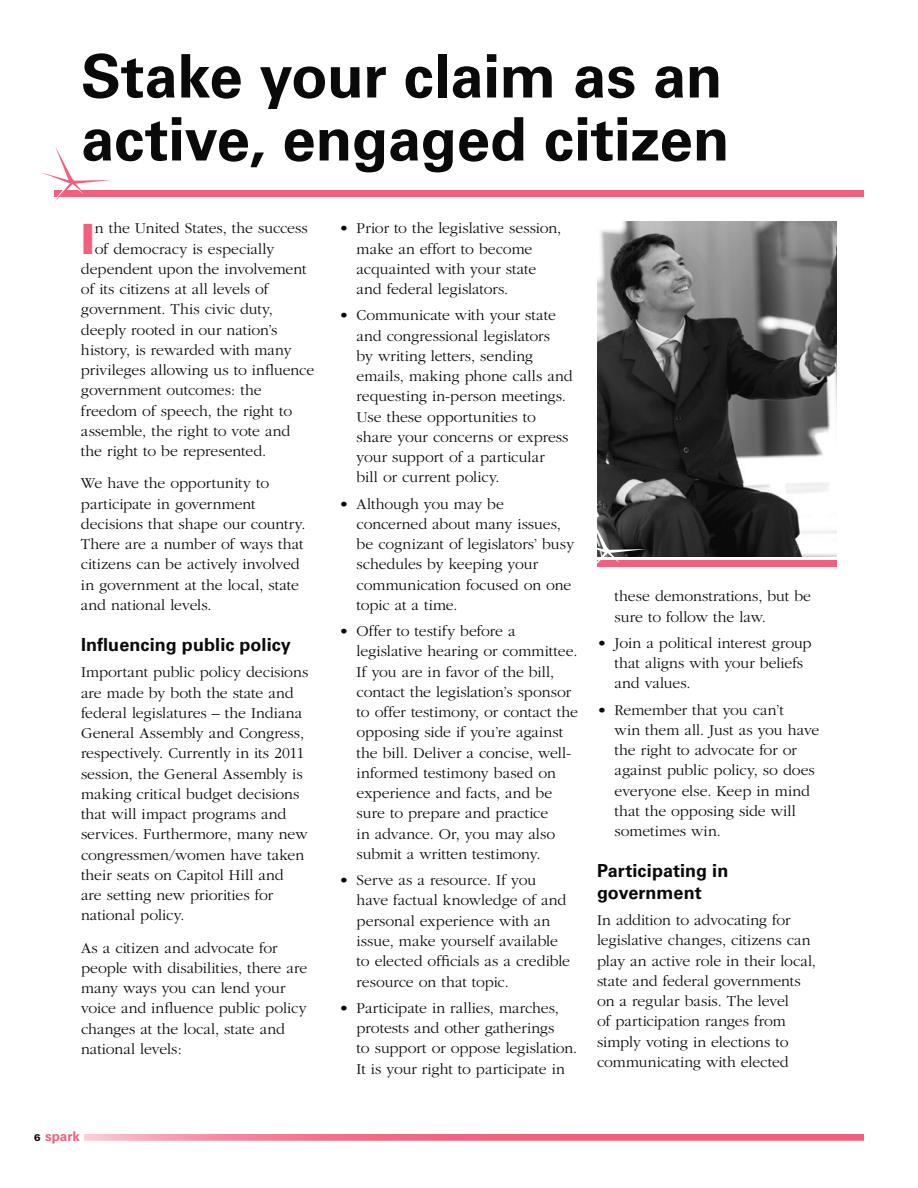
<style>
.page{position:relative;width:918px;height:1188px;background:#fff}
.page>*{position:absolute;margin:0;border:0;box-sizing:border-box;transform-origin:0 0}
.t1{font:700 60px/63px "Univers";letter-spacing:-.005em;color:#0b0a0b}
.t2{font:900 41.7px "Univers";color:#f1607c}
.t3{font:700 18px/21.8px "Univers";letter-spacing:.005em;color:#0b0a0b}
.t4{font:300 15.75px/20.2px "Garamond";color:#0b0a0b}
.t5{font:700 13.5px "Univers";letter-spacing:-.005em;color:#f1607c}
.s1{font-weight:900;font-size:9.75px;color:#0b0a0b}
</style>
<div class="page">
<div style="left:54px;top:190px;width:810px;height:7px;background:#f1607c"></div>
<svg style="left:42px;top:147px;width:68px;height:55px"></svg>
<img style="left:597px;top:222px;width:240px;height:335px">
<div style="left:597px;top:560px;width:240px;height:7px;background:#f1607c"></div>
<svg style="left:597px;top:515px;width:49px;height:49px"></svg>
<svg style="left:84px;top:1134px;width:780px;height:7px;background:#f2778f"></svg>
<h1 class="t1" style="left:81px;top:45px;width:650px">Stake your claim as an active, engaged citizen</h1>
<h2 class="t2" style="left:81px;top:212px;width:15px">I</h2>
<p class="t4" style="left:95px;top:218px;width:214px">n the United States, the success</p>
<p class="t4" style="left:95px;top:239px;width:181px">of democracy is especially</p>
<p class="t4" style="left:81px;top:259px;width:227px">dependent upon the involvement</p>
<p class="t4" style="left:81px;top:279px;width:189px">of its citizens at all levels of</p>
<p class="t4" style="left:81px;top:299px;width:194px">government. This civic duty,</p>
<p class="t4" style="left:81px;top:320px;width:198px">deeply rooted in our nation’s</p>
<p class="t4" style="left:81px;top:340px;width:212px">history, is rewarded with many</p>
<p class="t4" style="left:81px;top:360px;width:235px">privileges allowing us to influence</p>
<p class="t4" style="left:81px;top:380px;width:182px">government outcomes: the</p>
<p class="t4" style="left:81px;top:401px;width:213px">freedom of speech, the right to</p>
<p class="t4" style="left:81px;top:421px;width:211px">assemble, the right to vote and</p>
<p class="t4" style="left:81px;top:441px;width:187px">the right to be represented.</p>
<p class="t4" style="left:81px;top:474px;width:226px">We have the opportunity to participate in government decisions that shape our country.<br>There are a number of ways that citizens can be actively involved in government at the local, state and national levels.</p>
<p class="t3" style="left:81px;top:634px;width:211px">Influencing public policy</p>
<p class="t4" style="left:81px;top:662px;width:229px">Important public policy decisions are made by both the state and federal legislatures – the Indiana<br>General Assembly and Congress, respectively. Currently in its 2011 session, the General Assembly is making critical budget decisions that will impact programs and services. Furthermore, many new congressmen/women have taken their seats on Capitol Hill and are setting new priorities for national policy.</p>
<p class="t4" style="left:81px;top:938px;width:228px">As a citizen and advocate for people with disabilities, there are many ways you can lend your voice and influence public policy changes at the local, state and national levels:</p>
<p class="t5" style="left:34px;top:1128px;width:47px"><span class="s1">6</span> spark</p>
<p class="t4" style="left:357px;top:219px;width:206px;text-indent:-18px">• Prior to the legislative session, make an effort to become acquainted with your state and federal legislators.</p>
<p class="t4" style="left:357px;top:306px;width:217px;text-indent:-18px">• Communicate with your state and congressional legislators<br>by writing letters, sending emails, making phone calls and requesting in-person meetings.<br>Use these opportunities to share your concerns or express your support of a particular<br>bill or current policy.</p>
<p class="t4" style="left:357px;top:494px;width:219px;text-indent:-18px">• Although you may be concerned about many issues, be cognizant of legislators’ busy schedules by keeping your communication focused on one topic at a time.</p>
<p class="t4" style="left:357px;top:621px;width:223px;text-indent:-18px">• Offer to testify before a legislative hearing or committee.<br>If you are in favor of the bill, contact the legislation’s sponsor to offer testimony, or contact the opposing side if you’re against the bill. Deliver a concise, well&shy;informed testimony based on experience and facts, and be sure to prepare and practice<br>in advance. Or, you may also submit a written testimony.</p>
<p class="t4" style="left:357px;top:870px;width:215px;text-indent:-18px">• Serve as a resource. If you have factual knowledge of and personal experience with an issue, make yourself available to elected officials as a credible resource on that topic.</p>
<p class="t4" style="left:357px;top:998px;width:222px;text-indent:-18px">• Participate in rallies, marches, protests and other gatherings<br>to support or oppose legislation.<br>It is your right to participate in</p>
<p class="t4" style="left:615px;top:587px;width:198px">these demonstrations, but be sure to follow the law.</p>
<p class="t4" style="left:615px;top:633px;width:199px;text-indent:-18px">• Join a political interest group that aligns with your beliefs and values.</p>
<p class="t4" style="left:615px;top:700px;width:206px;text-indent:-18px">• Remember that you can’t<br>win them all. Just as you have the right to advocate for or against public policy, so does everyone else. Keep in mind that the opposing side will sometimes win.</p>
<p class="t3" style="left:597px;top:860px;width:133px">Participating in government</p>
<p class="t4" style="left:597px;top:910px;width:221px">In addition to advocating for legislative changes, citizens can play an active role in their local, state and federal governments on a regular basis. The level<br>of participation ranges from simply voting in elections to communicating with elected</p>
</div>
